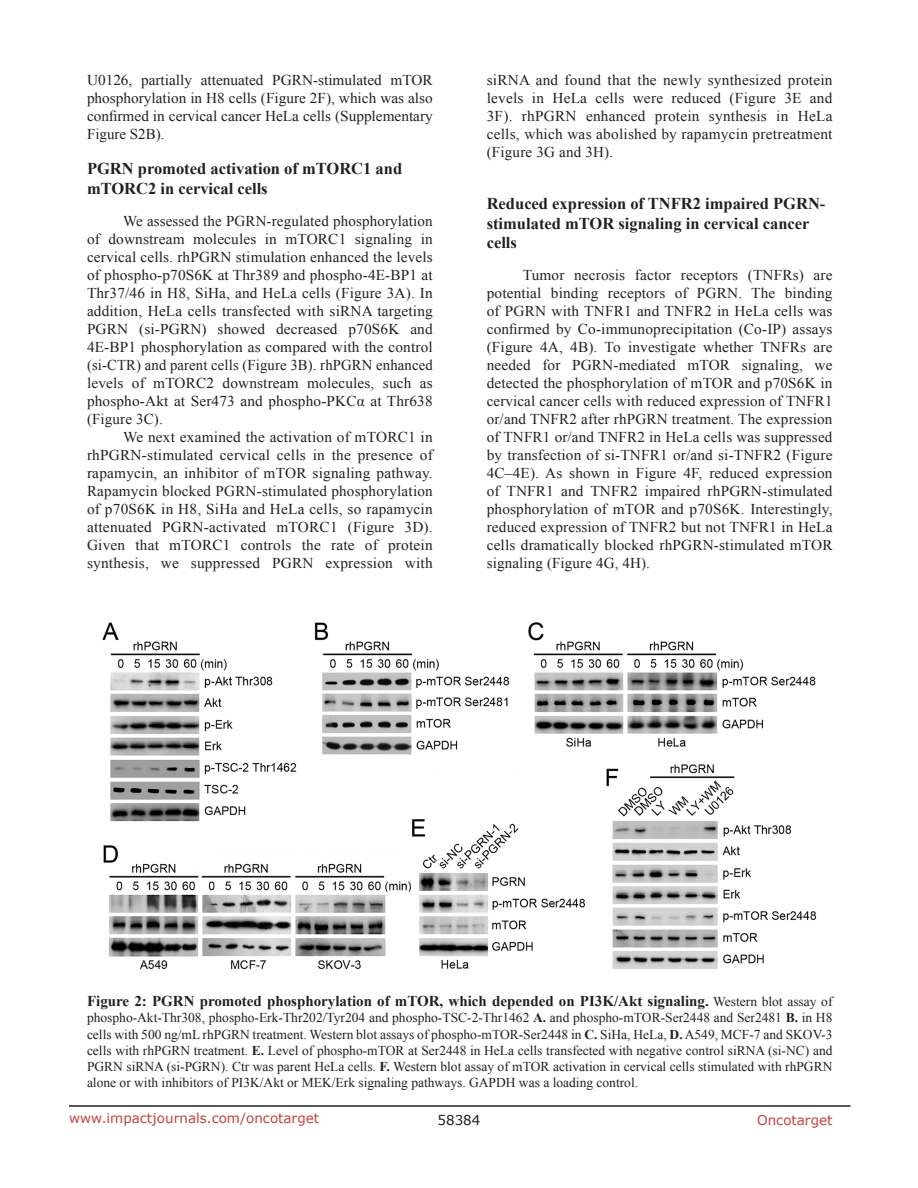
<style>
.page{position:relative;width:918px;height:1188px;background:#fff}
.page>*{position:absolute;margin:0;border:0;box-sizing:border-box;transform-origin:0 0}
.SubHeading{font:700 16.5px/19.8px "Times New Roman";color:#231f20}
.BodyText{font:15px/18px "Times New Roman";letter-spacing:.01em;color:#231f20;text-align:justify}
.figuretext{font:700 15px "Times New Roman";color:#231f20}
.figuretext-2{font:13.5px/16.2px "Times New Roman";color:#231f20;text-align:justify}
.t1{font:13.5px "Verdana";color:#c24141}
.t2{font:13.5px "Verdana";color:#231f20}
.s1{font-weight:400;font-size:13.5px}
.s2{font-weight:700}
</style>
<div class="page">
<hr style="left:69px;top:1105px;width:781px;height:2px;background:#231f20">
<img style="left:102px;top:622px;width:715px;height:348px">
<p class="BodyText" style="left:87px;top:71px;width:347px">U0126, partially attenuated PGRN-stimulated mTOR phosphorylation in H8 cells (Figure 2F), which was also confirmed in cervical cancer HeLa cells (Supplementary Figure S2B).</p>
<p class="SubHeading" style="left:87px;top:158px;width:317px">PGRN promoted activation of mTORC1 and mTORC2 in cervical cells</p>
<p class="BodyText" style="left:87px;top:211px;width:347px;text-indent:36px">We assessed the PGRN-regulated phosphorylation of downstream molecules in mTORC1 signaling in cervical cells. rhPGRN stimulation enhanced the levels of phospho-p70S6K at Thr389 and phospho-4E-BP1 at Thr37/46 in H8, SiHa, and HeLa cells (Figure 3A). In addition, HeLa cells transfected with siRNA targeting PGRN (si-PGRN) showed decreased p70S6K and 4E-BP1 phosphorylation as compared with the control (si-CTR) and parent cells (Figure 3B). rhPGRN enhanced levels of mTORC2 downstream molecules, such as phospho-Akt at Ser473 and phospho-PKCα at Thr638 (Figure 3C).</p>
<p class="BodyText" style="left:87px;top:427px;width:347px;text-indent:36px">We next examined the activation of mTORC1 in rhPGRN-stimulated cervical cells in the presence of rapamycin, an inhibitor of mTOR signaling pathway.<br>Rapamycin blocked PGRN-stimulated phosphorylation of p70S6K in H8, SiHa and HeLa cells, so rapamycin attenuated PGRN-activated mTORC1 (Figure 3D).<br>Given that mTORC1 controls the rate of protein synthesis, we suppressed PGRN expression with</p>
<p class="BodyText" style="left:487px;top:71px;width:347px">siRNA and found that the newly synthesized protein levels in HeLa cells were reduced (Figure 3E and 3F). rhPGRN enhanced protein synthesis in HeLa cells, which was abolished by rapamycin pretreatment (Figure 3G and 3H).</p>
<p class="SubHeading" style="left:487px;top:193px;width:340px">Reduced expression of TNFR2 impaired PGRN&shy;stimulated mTOR signaling in cervical cancer cells</p>
<p class="BodyText" style="left:487px;top:266px;width:347px;text-indent:36px">Tumor necrosis factor receptors (TNFRs) are potential binding receptors of PGRN. The binding of PGRN with TNFR1 and TNFR2 in HeLa cells was confirmed by Co-immunoprecipitation (Co-IP) assays (Figure 4A, 4B). To investigate whether TNFRs are needed for PGRN-mediated mTOR signaling, we detected the phosphorylation of mTOR and p70S6K in cervical cancer cells with reduced expression of TNFR1 or/and TNFR2 after rhPGRN treatment. The expression of TNFR1 or/and TNFR2 in HeLa cells was suppressed by transfection of si-TNFR1 or/and si-TNFR2 (Figure 4C–4E). As shown in Figure 4F, reduced expression of TNFR1 and TNFR2 impaired rhPGRN-stimulated phosphorylation of mTOR and p70S6K. Interestingly, reduced expression of TNFR2 but not TNFR1 in HeLa cells dramatically blocked rhPGRN-stimulated mTOR signaling (Figure 4G, 4H).</p>
<p class="figuretext" style="left:87px;top:991px;width:747px">Figure 2: PGRN promoted phosphorylation of mTOR, which depended on PI3K/Akt signaling. <span class="s1">Western blot assay of</span></p>
<p class="figuretext-2" style="left:87px;top:1010px;width:747px">phospho-Akt-Thr308, phospho-Erk-Thr202/Tyr204 and phospho-TSC-2-Thr1462 <span class="s2">A.</span> and phospho-mTOR-Ser2448 and Ser2481 <span class="s2">B.</span> in H8 cells with 500 ng/mL rhPGRN treatment. Western blot assays of phospho-mTOR-Ser2448 in <span class="s2">C.</span> SiHa, HeLa, <span class="s2">D.</span> A549, MCF-7 and SKOV-3 cells with rhPGRN treatment. <span class="s2">E.</span> Level of phospho-mTOR at Ser2448 in HeLa cells transfected with negative control siRNA (si-NC) and PGRN siRNA (si-PGRN). Ctr was parent HeLa cells. <span class="s2">F.</span> Western blot assay of mTOR activation in cervical cells stimulated with rhPGRN alone or with inhibitors of PI3K/Akt or MEK/Erk signaling pathways. GAPDH was a loading control.</p>
<p class="t1" style="left:69px;top:1109px;width:252px">www.impactjournals.com/oncotarget</p>
<p class="t2" style="left:438px;top:1111px;width:44px">58384</p>
<p class="t1" style="left:757px;top:1111px;width:77px">Oncotarget</p>
</div>
